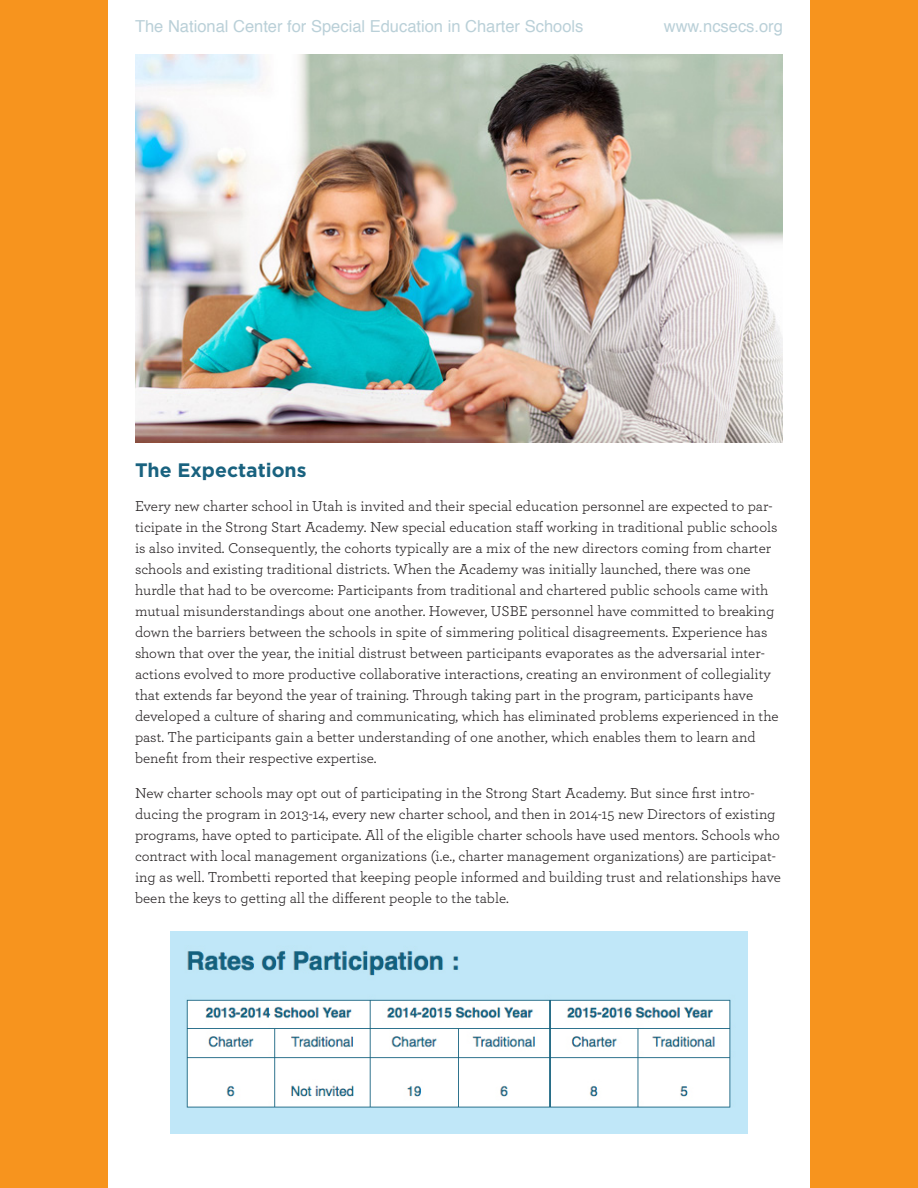
<style>
.page{position:relative;width:918px;height:1188px;background:#f7941e}
.page>*{position:absolute;margin:0;border:0;box-sizing:border-box;transform-origin:0 0}
.SECTION_HEAD{font:700 19.5px "Gotham";color:#19627f}
.t1{font:16.5px "Helvetica";color:#bad0d8}
.BODY{font:15px/21px "Archer";color:#231f20}
</style>
<div class="page">
<div style="left:108px;top:0;width:702px;height:1188px;background:#fff"></div>
<img style="left:135px;top:54px;width:648px;height:389px">
<img style="left:171px;top:931px;width:576px;height:203px">
<p class="t1" style="left:135px;top:13px;width:450px">The National Center for Special Education in Charter Schools</p>
<p class="t1" style="left:664px;top:13px;width:121px">www.ncsecs.org</p>
<p class="SECTION_HEAD" style="left:135px;top:458px;width:173px">The Expectations</p>
<p class="BODY" style="left:135px;top:495px;width:645px">Every new charter school in Utah is invited and their special education personnel are expected to par&shy;ticipate in the Strong Start Academy. New special education staff working in traditional public schools is also invited. Consequently, the cohorts typically are a mix of the new directors coming from charter schools and existing traditional districts. When the Academy was initially launched, there was one hurdle that had to be overcome: Participants from traditional and chartered public schools came with mutual misunderstandings about one another. However, USBE personnel have committed to breaking down the barriers between the schools in spite of simmering political disagreements. Experience has shown that over the year, the initial distrust between participants evaporates as the adversarial inter&shy;actions evolved to more productive collaborative interactions, creating an environment of collegiality that extends far beyond the year of training. Through taking part in the program, participants have developed a culture of sharing and communicating, which has eliminated problems experienced in the past. The participants gain a better understanding of one another, which enables them to learn and benefit from their respective expertise.</p>
<p class="BODY" style="left:135px;top:782px;width:648px">New charter schools may opt out of participating in the Strong Start Academy. But since first intro&shy;ducing the program in 2013-14, every new charter school, and then in 2014-15 new Directors of existing programs, have opted to participate. All of the eligible charter schools have used mentors. Schools who contract with local management organizations (i.e., charter management organizations) are participat&shy;ing as well. Trombetti reported that keeping people informed and building trust and relationships have been the keys to getting all the different people to the table.</p>
</div>
